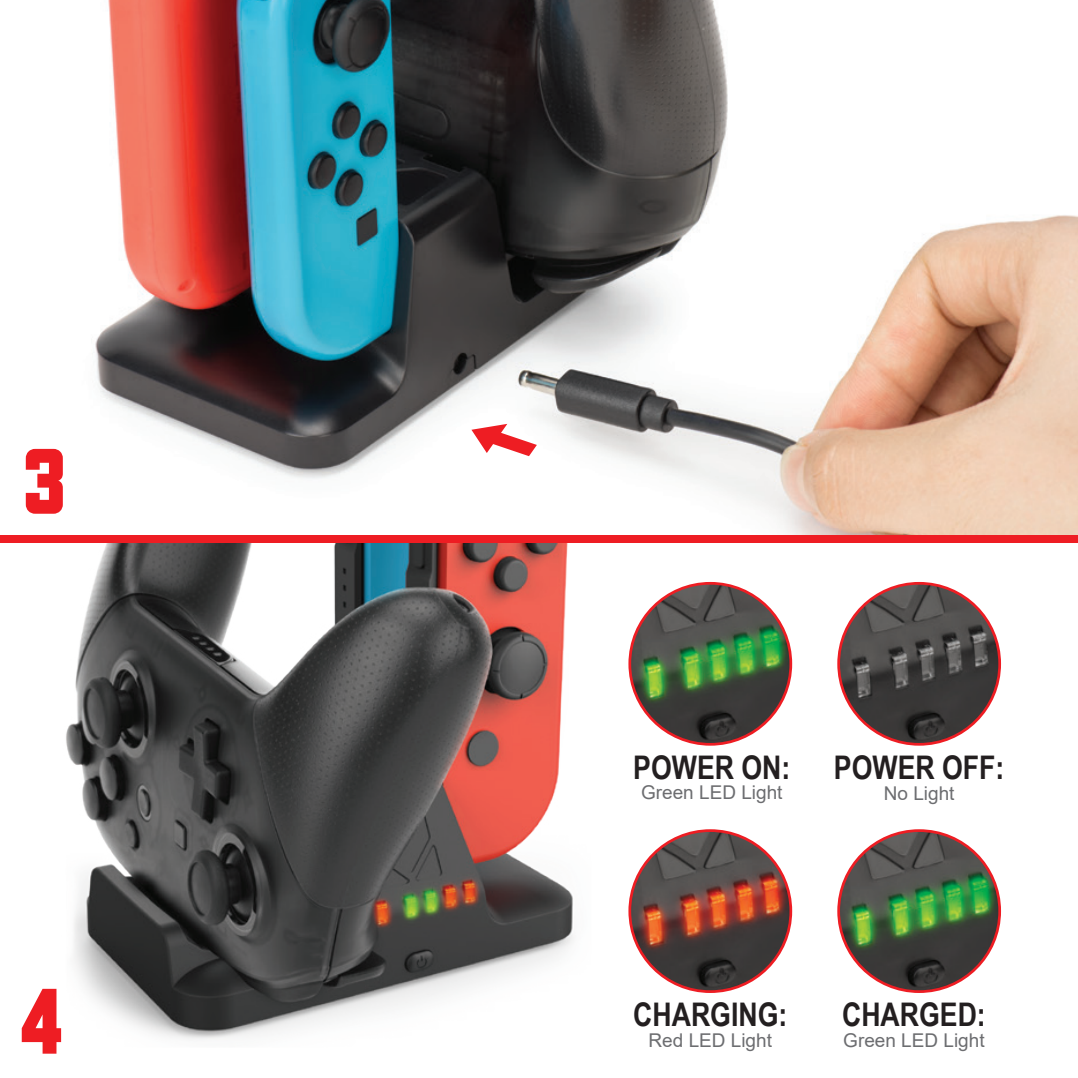
<style>
.page{position:relative;width:1078px;height:1078px;background:#fff}
.page>*{position:absolute;margin:0;border:0;box-sizing:border-box;transform-origin:0 0}
.t1{font:800 92.4px "Refrigerator Deluxe";color:#ee1d23}
.t2{font:700 32.4px "Arial Narrow";color:#231f20}
.t3{font:18.8px "Arial";color:#6c6d70}
</style>
<div class="page">
<img style="left:95px;top:0;width:982px;height:535px">
<svg style="left:471px;top:424px;width:65px;height:32px"></svg>
<img style="left:24px;top:542px;width:602px;height:498px">
<div style="left:0;top:535px;width:1077px;height:7px;background:#ee1d23"></div>
<img style="left:629px;top:583px;width:161px;height:161px;border-radius:80px">
<div style="left:628px;top:581px;width:164px;height:164px;border:3px solid #ee1d23;border-radius:50%"></div>
<img style="left:838px;top:830px;width:161px;height:161px;border-radius:80px">
<div style="left:837px;top:829px;width:163px;height:163px;border:3px solid #ee1d23;border-radius:50%"></div>
<img style="left:629px;top:830px;width:161px;height:161px;border-radius:80px">
<div style="left:628px;top:829px;width:164px;height:163px;border:3px solid #ee1d23;border-radius:50%"></div>
<img style="left:838px;top:583px;width:161px;height:161px;border-radius:80px">
<div style="left:837px;top:581px;width:163px;height:164px;border:3px solid #ee1d23;border-radius:50%"></div>
<h1 class="t1" style="left:22px;top:427px;width:46px">3</h1>
<h1 class="t1" style="left:19px;top:966px;width:46px">4</h1>
<h2 class="t2" style="left:633px;top:742px;width:158px">POWER ON:</h2>
<p class="t3" style="left:641px;top:779px;width:143px">Green LED Light</p>
<h2 class="t2" style="left:833px;top:742px;width:172px">POWER OFF:</h2>
<p class="t3" style="left:883px;top:780px;width:72px">No Light</p>
<h2 class="t2" style="left:633px;top:990px;width:155px">CHARGING:</h2>
<p class="t3" style="left:648px;top:1026px;width:125px">Red LED Light</p>
<h2 class="t2" style="left:841px;top:990px;width:145px">CHARGED:</h2>
<p class="t3" style="left:843px;top:1026px;width:143px">Green LED Light</p>
</div>
